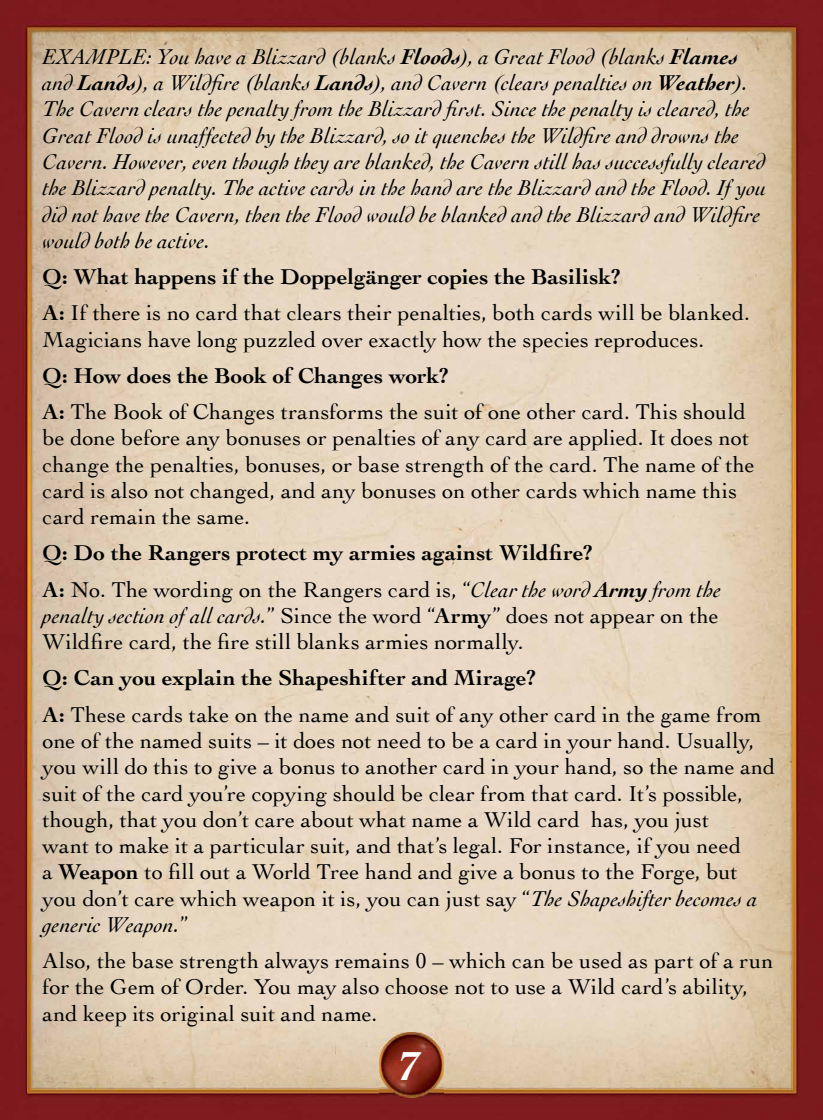
<style>
.page{position:relative;width:823px;height:1120px;background:#fff}
.page>*{position:absolute;margin:0;border:0;box-sizing:border-box;transform-origin:0 0}
.t1{font:700 42.5px "Cochin";color:#fff}
.t2{font:22.5px/26.2px "Cochin";letter-spacing:.01em;color:#000}
.t3{font:italic 22.5px/26.2px "Cochin";letter-spacing:.01em;color:#000}
.t4{font:700 22.5px/36.2px "Cochin";letter-spacing:.015em;color:#000}
.s1{font-weight:700}
.s2{font-weight:400}
.s3{font-weight:400;font-style:italic}
.s4{font-style:italic}
</style>
<div class="page">
<img style="left:0;top:0;width:822px;height:1120px">
<img style="left:379px;top:1032px;width:64px;height:65px">
<p class="t3" style="left:42px;top:42px;width:725px">EXAMPLE: You have a Blizzard (blanks <span class="s1">Floods</span>), a Great Flood (blanks <span class="s1">Flames </span>and <span class="s1">Lands</span>), a Wildfire (blanks <span class="s1">Lands</span>), and Cavern (clears penalties on <span class="s1">Weather</span>).<br>The Cavern clears the penalty from the Blizzard first. Since the penalty is cleared, the Great Flood is unaffected by the Blizzard, so it quenches the Wildfire and drowns the Cavern. However, even though they are blanked, the Cavern still has successfully cleared the Blizzard penalty. The active cards in the hand are the Blizzard and the Flood. If you did not have the Cavern, then the Flood would be blanked and the Blizzard and Wildfire would both be active.</p>
<p class="t2" style="left:42px;top:258px;width:708px;line-height:36.2px"><span class="s1">Q: What happens if the Doppelgänger copies the Basilisk?<br>A:</span> If there is no card that clears their penalties, both cards will be blanked.</p>
<p class="t2" style="left:42px;top:325px;width:663px">Magicians have long puzzled over exactly how the species reproduces.</p>
<p class="t2" style="left:42px;top:356px;width:704px;line-height:36.2px"><span class="s1">Q: How does the Book of Changes work?<br>A:</span> The Book of Changes transforms the suit of one other card. This should</p>
<p class="t2" style="left:42px;top:424px;width:713px">be done before any bonuses or penalties of any card are applied. It does not change the penalties, bonuses, or base strength of the card. The name of the card is also not changed, and any bonuses on other cards which name this card remain the same.</p>
<p class="t4" style="left:42px;top:534px;width:680px">Q: Do the Rangers protect my armies against Wildfire?<br>A: <span class="s2">No. The wording on the Rangers card is, “</span><span class="s3">Clear the word</span> <span class="s4">Army</span> <span class="s3">from the</span></p>
<p class="t2" style="left:42px;top:601px;width:677px"><span class="s4">penalty section of all cards.</span>” Since the word “<span class="s1">Army</span>” does not appear on the<br>Wildfire card, the fire still blanks armies normally.</p>
<p class="t2" style="left:42px;top:659px;width:720px;line-height:36.2px"><span class="s1">Q: Can you explain the Shapeshifter and Mirage?<br>A:</span> These cards take on the name and suit of any other card in the game from</p>
<p class="t2" style="left:42px;top:726px;width:733px">one of the named suits – it does not need to be a card in your hand. Usually, you will do this to give a bonus to another card in your hand, so the name and suit of the card you’re copying should be clear from that card. It’s possible, though, that you don’t care about what name a Wild card has, you just<br>want to make it a particular suit, and that’s legal. For instance, if you need<br>a <span class="s1">Weapon</span> to fill out a World Tree hand and give a bonus to the Forge, but you don’t care which weapon it is, you can just say “<span class="s4">The Shapeshifter becomes a generic Weapon.</span>”</p>
<p class="t2" style="left:42px;top:946px;width:732px">Also, the base strength always remains 0 – which can be used as part of a run for the Gem of Order. You may also choose not to use a Wild card’s ability, and keep its original suit and name.</p>
<h1 class="t1" style="left:399px;top:1037px;width:24px">7</h1>
</div>
